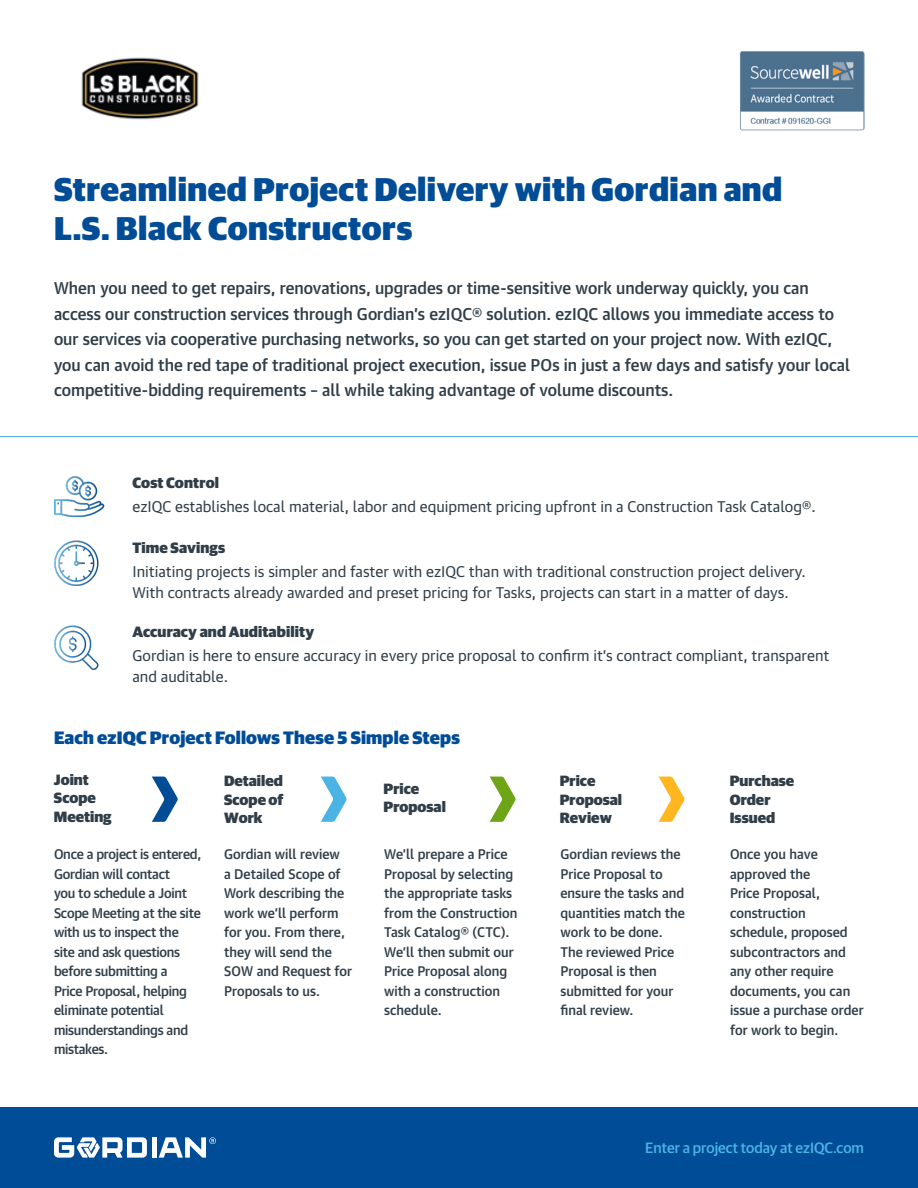
<style>
.page{position:relative;width:918px;height:1188px;background:#fff}
.page>*{position:absolute;margin:0;border:0;box-sizing:border-box;transform-origin:0 0}
.TITLE-HEAD{font:900 33px "Guardian Sans";letter-spacing:.015em;color:#004c97}
.BODY{font:900 18px "Guardian Sans";letter-spacing:.01em;color:#004c97}
.BODY-2{font:500 16.5px/25.5px "Guardian Text Sans";color:#313e48}
.BODY-3{font:15px/21px "Guardian Text Sans";color:#313e48}
.BODY-4{font:900 15px "Guardian Sans";letter-spacing:.01em;color:#313e48}
.t1{font:500 15px "Guardian Sans";color:#4cb4e5}
.t2{font:900 14.85px/18.3px "Guardian Sans";color:#313e48}
.BODY-5{font:500 13.5px/19.5px "Guardian Text Sans";color:#313e48}
.BODY-6{font:500 13.5px/19.5px "Guardian Text Sans";letter-spacing:-.02em;color:#313e48}
</style>
<div class="page">
<svg style="left:321px;top:777px;width:26px;height:45px"></svg>
<svg style="left:490px;top:777px;width:26px;height:45px"></svg>
<svg style="left:659px;top:777px;width:26px;height:45px"></svg>
<svg style="left:152px;top:777px;width:26px;height:45px"></svg>
<div style="left:0;top:1107px;width:918px;height:81px;background:#004c97"></div>
<div style="left:152px;top:1137px;width:5px;height:21px;background:#fff"></div>
<svg style="left:54px;top:1137px;width:93px;height:21px"></svg>
<svg style="left:159px;top:1137px;width:57px;height:21px"></svg>
<hr style="left:0;top:436px;width:918px;height:1px;background:#4cb4e5">
<img style="left:54px;top:541px;width:45px;height:44px">
<img style="left:54px;top:477px;width:51px;height:40px">
<img style="left:54px;top:625px;width:45px;height:44px">
<img style="left:740px;top:52px;width:125px;height:78px">
<img style="left:81px;top:57px;width:118px;height:63px">
<p class="TITLE-HEAD" style="left:54px;top:165px;width:730px">Streamlined Project Delivery with Gordian and</p>
<p class="TITLE-HEAD" style="left:54px;top:204px;width:360px">L.S. Black Constructors</p>
<p class="BODY-2" style="left:54px;top:274px;width:798px">When you need to get repairs, renovations, upgrades or time-sensitive work underway quickly, you can access our construction services through Gordian’s ezIQC® solution. ezIQC allows you immediate access to our services via cooperative purchasing networks, so you can get started on your project now. With ezIQC, you can avoid the red tape of traditional project execution, issue POs in just a few days and satisfy your local competitive-bidding requirements – all while taking advantage of volume discounts.</p>
<p class="BODY-4" style="left:132px;top:472px;width:88px">Cost Control</p>
<p class="BODY-3" style="left:132px;top:495px;width:685px">ezIQC establishes local material, labor and equipment pricing upfront in a Construction Task Catalog®.</p>
<p class="BODY-4" style="left:132px;top:536px;width:94px">Time Savings</p>
<p class="BODY-3" style="left:132px;top:559px;width:675px">Initiating projects is simpler and faster with ezIQC than with traditional construction project delivery.<br>With contracts already awarded and preset pricing for Tasks, projects can start in a matter of days.</p>
<p class="BODY-4" style="left:132px;top:620px;width:183px">Accuracy and Auditability</p>
<p class="BODY-3" style="left:132px;top:644px;width:699px">Gordian is here to ensure accuracy in every price proposal to confirm it’s contract compliant, transparent and auditable.</p>
<p class="BODY" style="left:54px;top:724px;width:407px">Each ezIQC Project Follows These 5 Simple Steps</p>
<p class="t2" style="left:54px;top:769px;width:59px">Joint<br>Scope<br>Meeting</p>
<p class="t2" style="left:224px;top:771px;width:61px;text-align:justify">Detailed Scope of Work</p>
<p class="t2" style="left:384px;top:778px;width:64px">Price<br>Proposal</p>
<p class="t2" style="left:560px;top:771px;width:64px">Price<br>Proposal<br>Review</p>
<p class="t2" style="left:730px;top:771px;width:66px">Purchase<br>Order<br>Issued</p>
<p class="BODY-6" style="left:54px;top:843px;width:149px">Once a project is entered,<br>Gordian will contact<br>you to schedule a Joint<br>Scope Meeting at the site with us to inspect the site and ask questions before submitting a<br>Price Proposal, helping eliminate potential misunderstandings and mistakes.</p>
<p class="BODY-5" style="left:224px;top:843px;width:129px">Gordian will review<br>a Detailed Scope of<br>Work describing the work we’ll perform for you. From there, they will send the<br>SOW and Request for<br>Proposals to us.</p>
<p class="BODY-5" style="left:384px;top:843px;width:135px">We’ll prepare a Price<br>Proposal by selecting the appropriate tasks from the Construction<br>Task Catalog® (CTC).<br>We’ll then submit our<br>Price Proposal along with a construction schedule.</p>
<p class="BODY-5" style="left:560px;top:843px;width:126px">Gordian reviews the<br>Price Proposal to ensure the tasks and quantities match the work to be done.<br>The reviewed Price<br>Proposal is then submitted for your final review.</p>
<p class="BODY-5" style="left:730px;top:843px;width:135px">Once you have approved the<br>Price Proposal, construction schedule, proposed subcontractors and any other require documents, you can issue a purchase order for work to begin.</p>
<p class="t1" style="left:645px;top:1137px;width:220px">Enter a project today at ezIQC.com</p>
</div>
